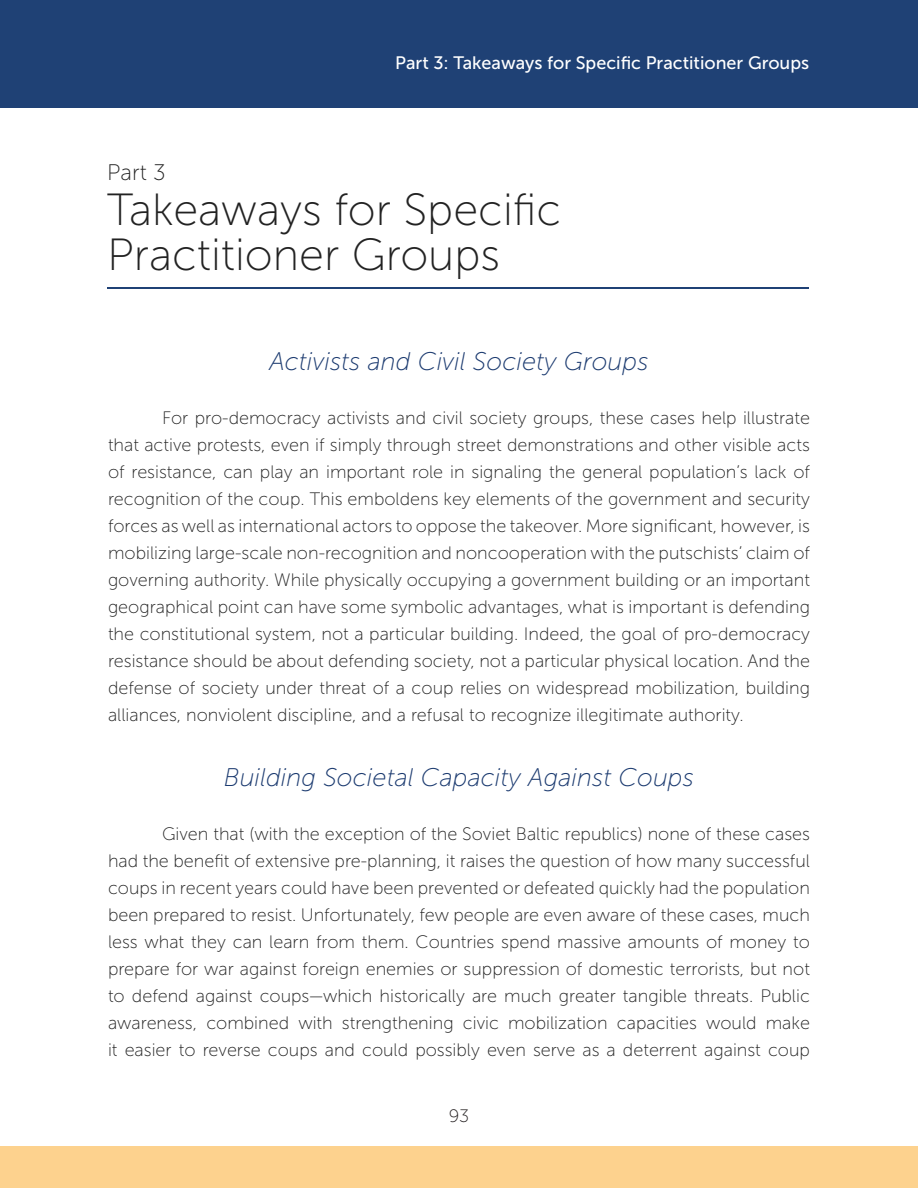
<style>
.page{position:relative;width:918px;height:1188px;background:#fff}
.page>*{position:absolute;margin:0;border:0;box-sizing:border-box;transform-origin:0 0}
.t1{font:45px/45px "Museo Sans 100";color:#222}
.t2{font:italic 25.5px "Museo Sans 100";color:#1c3b70}
.t3{font:22.5px "Museo Sans 100";color:#222}
.t4{font:18px/27px "Museo Sans 100";color:#222;text-align:justify}
.t5{font:18px "Museo Sans 500";color:#fff}
.t6{font:18px "Museo Sans 100";color:#231f20}
</style>
<div class="page">
<div style="left:0;top:0;width:918px;height:107px;background:#1f4175"></div>
<div style="left:0;top:1147px;width:918px;height:41px;background:#fdd28e"></div>
<hr style="left:107px;top:287px;width:702px;height:2px;background:#1f4175">
<p class="t5" style="left:395px;top:53px;width:416px">Part 3: Takeaways for Specific Practitioner Groups</p>
<p class="t3" style="left:107px;top:161px;width:60px">Part 3</p>
<h1 class="t1" style="left:107px;top:188px;width:455px">Takeaways for Specific<br>Practitioner Groups</h1>
<h2 class="t2" style="left:269px;top:348px;width:381px">Activists and Civil Society Groups</h2>
<p class="t4" style="left:108px;top:405px;width:704px;text-indent:54px">For pro-democracy activists and civil society groups, these cases help illustrate that active protests, even if simply through street demonstrations and other visible acts of resistance, can play an important role in signaling the general population’s lack of recognition of the coup. This emboldens key elements of the government and security forces as well as international actors to oppose the takeover. More significant, however, is mobilizing large-scale non-recognition and noncooperation with the putschists’ claim of governing authority. While physically occupying a government building or an important geographical point can have some symbolic advantages, what is important is defending the constitutional system, not a particular building. Indeed, the goal of pro-democracy resistance should be about defending society, not a particular physical location. And the defense of society under threat of a coup relies on widespread mobilization, building alliances, nonviolent discipline, and a refusal to recognize illegitimate authority.</p>
<h2 class="t2" style="left:224px;top:763px;width:472px">Building Societal Capacity Against Coups</h2>
<p class="t4" style="left:108px;top:820px;width:704px;text-indent:54px">Given that (with the exception of the Soviet Baltic republics) none of these cases had the benefit of extensive pre-planning, it raises the question of how many successful coups in recent years could have been prevented or defeated quickly had the population been prepared to resist. Unfortunately, few people are even aware of these cases, much less what they can learn from them. Countries spend massive amounts of money to prepare for war against foreign enemies or suppression of domestic terrorists, but not to defend against coups—which historically are much greater tangible threats. Public awareness, combined with strengthening civic mobilization capacities would make it easier to reverse coups and could possibly even serve as a deterrent against coup</p>
<p class="t6" style="left:449px;top:1106px;width:22px">93</p>
</div>
